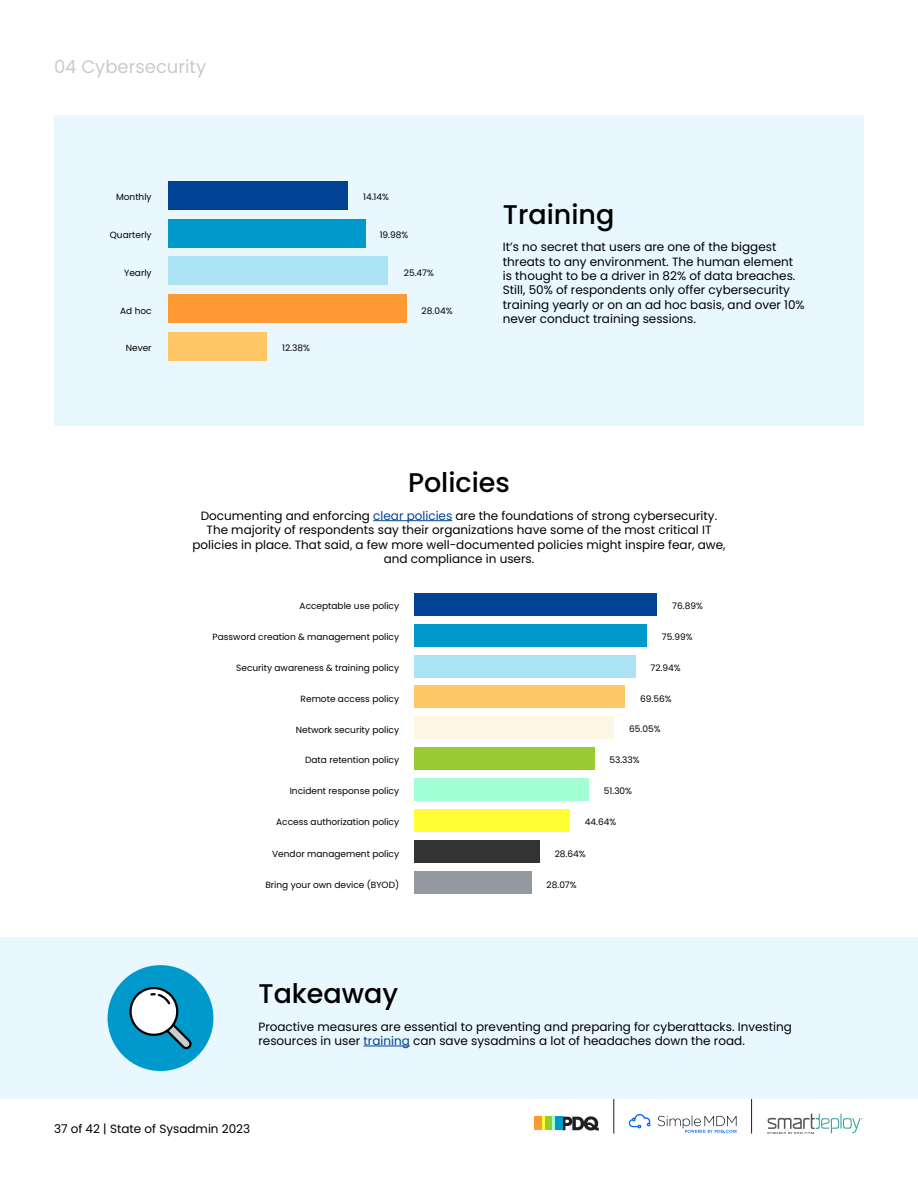
<style>
.page{position:relative;width:918px;height:1188px;background:#fff}
.page>*{position:absolute;margin:0;border:0;box-sizing:border-box;transform-origin:0 0}
.t1{font:500 27px "Poppins";color:#000}
.t2{font:18px "Poppins";color:#c8cbce}
.t3{font:12px/14.4px "Poppins";color:#000}
.t4{font:9px "Poppins";color:#000}
.s1{color:#004294}
</style>
<div class="page">
<svg style="left:562px;top:1116px;width:37px;height:15px"></svg>
<div style="left:555px;top:1117px;width:7px;height:13px;background:#09c"></div>
<svg style="left:552px;top:1117px;width:3px;height:13px"></svg>
<div style="left:545px;top:1117px;width:7px;height:13px;background:#9c3"></div>
<svg style="left:541px;top:1117px;width:4px;height:13px"></svg>
<div style="left:534px;top:1117px;width:7px;height:13px;background:#f93"></div>
<svg style="left:658px;top:1115px;width:79px;height:18px"></svg>
<svg style="left:629px;top:1114px;width:22px;height:14px"></svg>
<svg style="left:768px;top:1114px;width:95px;height:20px"></svg>
<hr style="left:613px;top:1097px;width:1px;height:37px;background:#1c1f21">
<hr style="left:751px;top:1097px;width:1px;height:37px;background:#1c1f21">
<div style="left:54px;top:116px;width:810px;height:310px;background:#e9f7fe"></div>
<div style="left:168px;top:181px;width:180px;height:29px;background:#004294"></div>
<div style="left:168px;top:219px;width:198px;height:28px;background:#09c"></div>
<div style="left:168px;top:256px;width:220px;height:29px;background:#abe3f5"></div>
<div style="left:168px;top:294px;width:239px;height:29px;background:#f93"></div>
<div style="left:168px;top:332px;width:99px;height:29px;background:#ffc766"></div>
<div style="left:414px;top:593px;width:243px;height:23px;background:#004294"></div>
<div style="left:414px;top:624px;width:233px;height:23px;background:#09c"></div>
<div style="left:414px;top:655px;width:221px;height:22px;background:#abe3f5"></div>
<div style="left:414px;top:686px;width:211px;height:22px;background:#ffc867"></div>
<div style="left:414px;top:716px;width:200px;height:23px;background:#fff5e3"></div>
<div style="left:414px;top:747px;width:180px;height:23px;background:#9c3"></div>
<div style="left:414px;top:778px;width:175px;height:23px;background:#a2ffd4"></div>
<div style="left:414px;top:809px;width:156px;height:23px;background:#ff3"></div>
<div style="left:414px;top:841px;width:126px;height:22px;background:#333"></div>
<div style="left:414px;top:871px;width:118px;height:23px;background:#9299a0"></div>
<hr style="left:373px;top:520px;width:79px;height:1px;background:#004294">
<div style="left:0;top:937px;width:918px;height:162px;background:#e9f7fe"></div>
<hr style="left:364px;top:1046px;width:46px;height:1px;background:#004294">
<div style="left:108px;top:965px;width:105px;height:106px;background:#09c;border-radius:50%"></div>
<svg style="left:129px;top:987px;width:63px;height:63px"></svg>
<h2 class="t2" style="left:54px;top:56px;width:154px">04 Cybersecurity</h2>
<p class="t4" style="left:116px;top:192px;width:37px">Monthly</p>
<p class="t4" style="left:363px;top:192px;width:27px">14.14%</p>
<p class="t4" style="left:380px;top:229px;width:30px">19.98%</p>
<p class="t4" style="left:404px;top:267px;width:32px">25.47%</p>
<p class="t4" style="left:422px;top:305px;width:32px">28.04%</p>
<p class="t4" style="left:282px;top:343px;width:29px">12.38%</p>
<p class="t4" style="left:110px;top:229px;width:43px">Quarterly</p>
<p class="t4" style="left:124px;top:267px;width:29px">Yearly</p>
<p class="t4" style="left:120px;top:305px;width:33px">Ad hoc</p>
<p class="t4" style="left:126px;top:343px;width:27px">Never</p>
<h1 class="t1" style="left:503px;top:198px;width:113px">Training</h1>
<p class="t3" style="left:503px;top:240px;width:303px">It’s no secret that users are one of the biggest threats to any environment. The human element is thought to be a driver in 82% of data breaches.<br>Still, 50% of respondents only offer cybersecurity training yearly or on an ad hoc basis, and over 10% never conduct training sessions.</p>
<h1 class="t1" style="left:408px;top:467px;width:103px">Policies</h1>
<p class="t3" style="left:192px;top:508px;width:535px;text-align:center">Documenting and enforcing <span class="s1">clear policies</span> are the foundations of strong cybersecurity.<br>The majority of respondents say their organizations have some of the most critical IT policies in place. That said, a few more well-documented policies might inspire fear, awe, and compliance in users.</p>
<p class="t4" style="left:300px;top:601px;width:101px">Acceptable use policy</p>
<p class="t4" style="left:672px;top:601px;width:32px">76.89%</p>
<p class="t4" style="left:662px;top:632px;width:32px">75.99%</p>
<p class="t4" style="left:650px;top:662px;width:32px">72.94%</p>
<p class="t4" style="left:640px;top:693px;width:33px">69.56%</p>
<p class="t4" style="left:629px;top:724px;width:33px">65.05%</p>
<p class="t4" style="left:609px;top:755px;width:32px">53.33%</p>
<p class="t4" style="left:604px;top:786px;width:30px">51.30%</p>
<p class="t4" style="left:585px;top:817px;width:33px">44.64%</p>
<p class="t4" style="left:555px;top:848px;width:32px">28.64%</p>
<p class="t4" style="left:547px;top:879px;width:32px">28.07%</p>
<p class="t4" style="left:213px;top:632px;width:188px">Password creation &amp; management policy</p>
<p class="t4" style="left:236px;top:662px;width:165px">Security awareness &amp; training policy</p>
<p class="t4" style="left:301px;top:693px;width:100px">Remote access policy</p>
<p class="t4" style="left:296px;top:724px;width:105px">Network security policy</p>
<p class="t4" style="left:305px;top:755px;width:95px">Data retention policy</p>
<p class="t4" style="left:290px;top:786px;width:111px">Incident response policy</p>
<p class="t4" style="left:276px;top:817px;width:124px">Access authorization policy</p>
<p class="t4" style="left:272px;top:848px;width:128px">Vendor management policy</p>
<p class="t4" style="left:265px;top:879px;width:135px">Bring your own device (BYOD)</p>
<h1 class="t1" style="left:258px;top:978px;width:141px">Takeaway</h1>
<p class="t3" style="left:258px;top:1019px;width:535px">Proactive measures are essential to preventing and preparing for cyberattacks. Investing resources in user <span class="s1">training</span> can save sysadmins a lot of headaches down the road.</p>
<p class="t3" style="left:54px;top:1122px;width:198px">37 of 42 | State of Sysadmin 2023</p>
</div>
